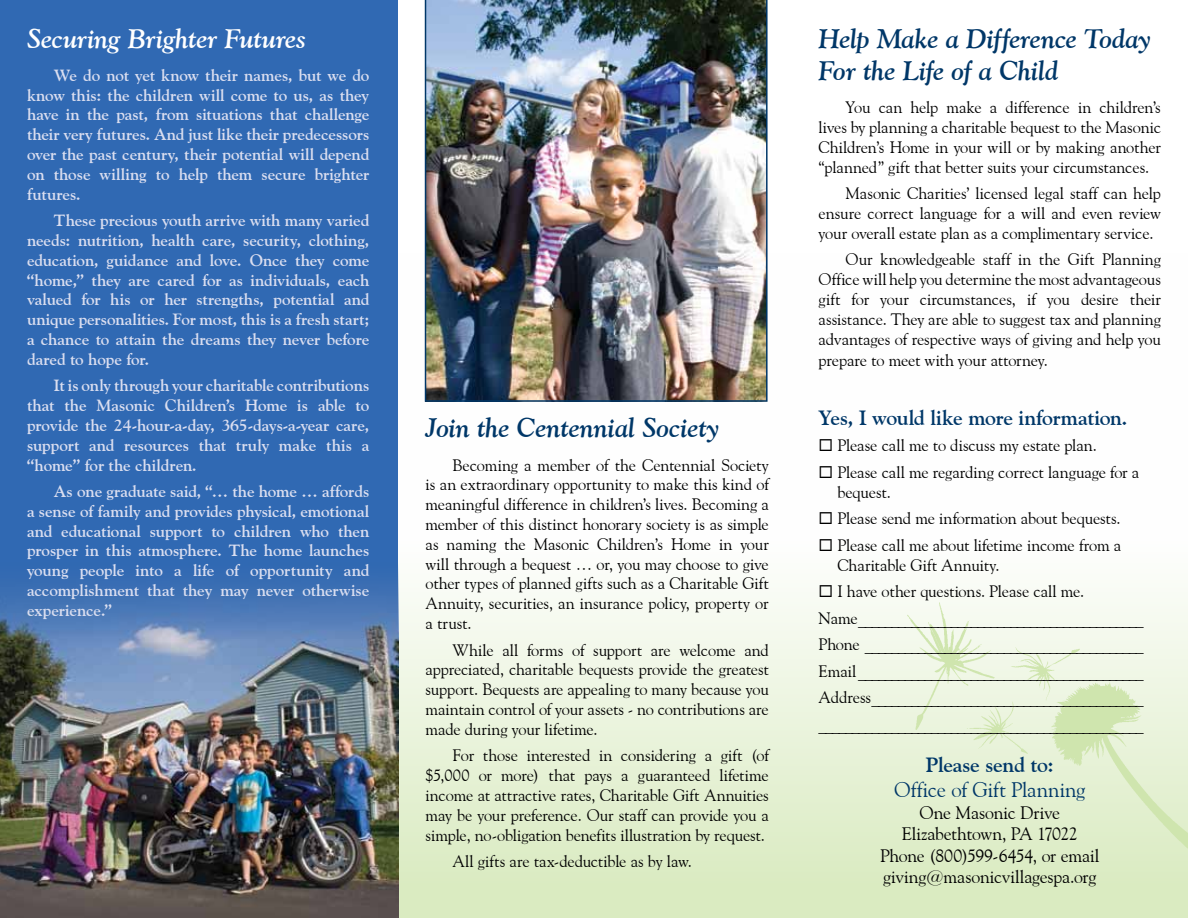
<style>
.page{position:relative;width:1188px;height:918px;background:#fff}
.page>*{position:absolute;margin:0;border:0;box-sizing:border-box;transform-origin:0 0}
.t1{font:italic 700 27px/32.4px "Goudy Old Style BT";letter-spacing:-.01em;color:#003768}
.t2{font:italic 700 27px "Goudy Old Style BT";letter-spacing:-.005em;color:#fff}
.t3{font:700 21px "Goudy Old Style BT";letter-spacing:-.025em;color:#003768}
.t4{font:21px "Goudy Old Style BT";letter-spacing:.005em;color:#003768}
.t5{font:18px/21.6px "Goudy Old Style BT";letter-spacing:-.01em;color:#000;text-align:center}
.t6{font:16.5px/19.8px "Goudy Old Style BT";letter-spacing:-.01em;color:#000;text-align:justify}
.t7{font:700 16.5px/19.8px "Goudy Old Style BT";letter-spacing:-.005em;color:#dadef0;text-align:justify}
</style>
<div class="page">
<div style="left:395px;top:253px;width:793px;height:665px;background:linear-gradient(to bottom,#fff,#dfedc8)"></div>
<img style="left:875px;top:581px;width:313px;height:329px">
<div style="left:0;top:0;width:397px;height:918px;background:#3069b3"></div>
<img style="left:425px;top:0;width:343px;height:402px">
<img style="left:0;top:563px;width:398px;height:355px">
<h1 class="t2" style="left:27px;top:22px;width:280px">Securing Brighter Futures</h1>
<p class="t7" style="left:27px;top:65px;width:344px;text-indent:27px">We do not yet know their names, but we do know this: the children will come to us, as they have in the past, from situations that challenge their very futures. And just like their predecessors over the past century, their potential will depend on those willing to help them secure brighter futures.</p>
<p class="t7" style="left:27px;top:210px;width:344px">These precious youth arrive with many varied needs: nutrition, health care, security, clothing, education, guidance and love. Once they come “home,” they are cared for as individuals, each valued for his or her strengths, potential and unique personalities. For most, this is a fresh start; a chance to attain the dreams they never before dared to hope for.</p>
<p class="t7" style="left:27px;top:375px;width:344px">It is only through your charitable contributions that the Masonic Children’s Home is able to provide the 24-hour-a-day, 365-days-a-year care, support and resources that truly make this a “home” for the children.</p>
<p class="t7" style="left:27px;top:481px;width:344px">As one graduate said, “… the home … affords a sense of family and provides physical, emotional and educational support to children who then prosper in this atmosphere. The home launches young people into a life of opportunity and accomplishment that they may never otherwise experience.”</p>
<h1 class="t1" style="left:426px;top:411px;width:296px">Join the Centennial Society</h1>
<p class="t6" style="left:426px;top:455px;width:345px;text-indent:27px">Becoming a member of the Centennial Society is an extraordinary opportunity to make this kind of meaningful difference in children’s lives. Becoming a member of this distinct honorary society is as simple as naming the Masonic Children’s Home in your will through a bequest … or, you may choose to give other types of planned gifts such as a Charitable Gift Annuity, securities, an insurance policy, property or a trust.</p>
<p class="t6" style="left:426px;top:640px;width:345px;text-indent:27px">While all forms of support are welcome and appreciated, charitable bequests provide the greatest support. Bequests are appealing to many because you maintain control of your assets - no contributions are made during your lifetime.</p>
<p class="t6" style="left:426px;top:745px;width:345px;text-indent:27px">For those interested in considering a gift (of $5,000 or more) that pays a guaranteed lifetime income at attractive rates, Charitable Gift Annuities may be your preference. Our staff can provide you a simple, no-obligation benefits illustration by request.</p>
<p class="t6" style="left:453px;top:851px;width:241px">All gifts are tax-deductible as by law.</p>
<h1 class="t1" style="left:819px;top:22px;width:334px">Help Make a Difference Today<br>For the Life of a Child</h1>
<p class="t6" style="left:819px;top:97px;width:344px;text-indent:27px">You can help make a difference in children’s lives by planning a charitable bequest to the Masonic Children’s Home in your will or by making another “planned” gift that better suits your circumstances.</p>
<p class="t6" style="left:819px;top:183px;width:344px;text-indent:27px">Masonic Charities’ licensed legal staff can help ensure correct language for a will and even review your overall estate plan as a complimentary service.</p>
<p class="t6" style="left:819px;top:249px;width:344px;text-indent:27px">Our knowledgeable staff in the Gift Planning Office will help you determine the most advantageous gift for your circumstances, if you desire their assistance. They are able to suggest tax and planning advantages of respective ways of giving and help you</p>
<p class="t6" style="left:819px;top:350px;width:231px">prepare to meet with your attorney.</p>
<p class="t3" style="left:819px;top:405px;width:310px">Yes, I would like more information.</p>
<p class="t6" style="left:819px;top:436px;width:280px">◻ Please call me to discuss my estate plan.</p>
<p class="t6" style="left:837px;top:462px;width:303px;text-indent:-19px">◻ Please call me regarding correct language for a bequest.</p>
<p class="t6" style="left:819px;top:508px;width:303px">◻ Please send me information about bequests.</p>
<p class="t6" style="left:837px;top:535px;width:285px;text-indent:-19px">◻ Please call me about lifetime income from a<br>Charitable Gift Annuity.</p>
<p class="t6" style="left:819px;top:578px;width:327px;line-height:26.5px;text-align:left">◻ I have other questions. Please call me.<br>Name___________________________________________ Phone __________________________________________ Email ___________________________________________ Address_________________________________________ _________________________________________________</p>
<p class="t3" style="left:926px;top:752px;width:129px">Please send to:</p>
<p class="t4" style="left:894px;top:777px;width:193px">Office of Gift Planning</p>
<p class="t5" style="left:880px;top:801px;width:221px">One Masonic Drive<br>Elizabethtown, PA 17022<br>Phone (800)599-6454, or email giving@masonicvillagespa.org</p>
</div>
